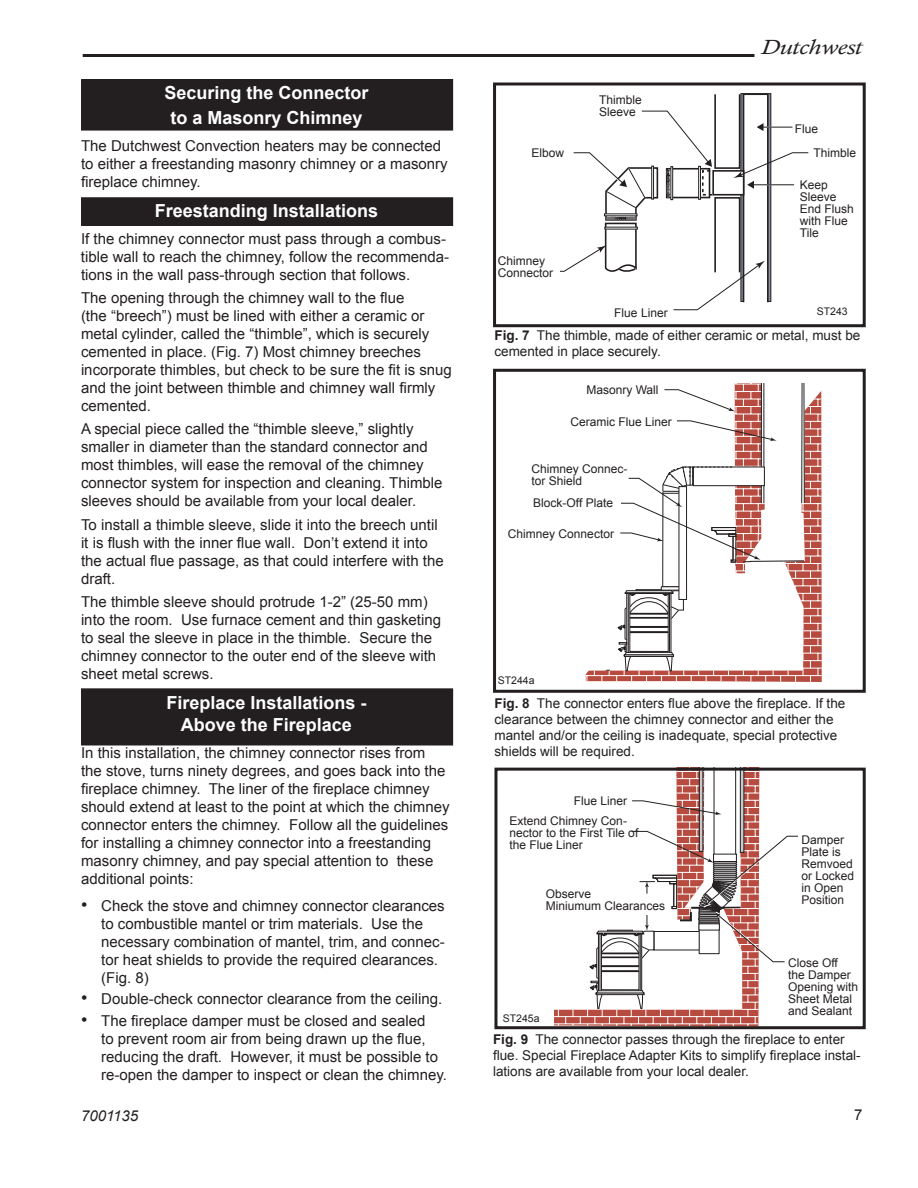
<style>
.page{position:relative;width:918px;height:1188px;background:#fff}
.page>*{position:absolute;margin:0;border:0;box-sizing:border-box;transform-origin:0 0}
.t1{font:italic 21px "Calisto";color:#231f20;scale:1.2 1}
.t2{font:700 18px/25.2px "Arial";color:#fff;text-align:center}
.t3{font:15px/18px "Arial";color:#231f20}
.t4{font:italic 15px "Arial";color:#231f20}
.t5{font:13.5px/16.2px "Arial";color:#231f20}
.t6{font:12.75px/25.7px "Helvetica";color:#231f20;text-align:center}
.t7{font:12px/12px "Arial";color:#231f20}
.t8{font:10.5px "Arial";color:#231f20}
.t9{font:10.35px "Helvetica";color:#231f20}
.t10{font:10.05px "Helvetica";color:#231f20}
.s1{font-size:18px}
.s2{font-weight:700}
</style>
<div class="page">
<hr style="left:83px;top:54px;width:671px;height:3px;background:#231f20">
<div style="left:82px;top:689px;width:370px;height:56px;background:#231f20"></div>
<div style="left:81px;top:688px;width:372px;height:58px;border:2px solid #231f20"></div>
<div style="left:82px;top:198px;width:370px;height:27px;background:#231f20"></div>
<div style="left:81px;top:197px;width:372px;height:29px;border:2px solid #231f20"></div>
<div style="left:82px;top:80px;width:370px;height:50px;background:#231f20"></div>
<div style="left:81px;top:79px;width:372px;height:52px;border:2px solid #231f20"></div>
<svg style="left:554px;top:1009px;width:33px;height:16px"></svg>
<svg style="left:587px;top:772px;width:212px;height:253px"></svg>
<div style="left:494px;top:768px;width:372px;height:261px;border:3px solid #231f20"></div>
<svg style="left:811px;top:642px;width:11px;height:40px"></svg>
<svg style="left:811px;top:567px;width:11px;height:75px"></svg>
<svg style="left:811px;top:493px;width:11px;height:74px"></svg>
<svg style="left:811px;top:418px;width:11px;height:75px"></svg>
<svg style="left:811px;top:390px;width:11px;height:28px"></svg>
<hr style="left:755px;top:645px;width:67px;height:1px;background:#fff">
<hr style="left:755px;top:653px;width:67px;height:1px;background:#fff">
<hr style="left:755px;top:660px;width:67px;height:1px;background:#fff">
<hr style="left:755px;top:668px;width:67px;height:1px;background:#fff">
<hr style="left:755px;top:675px;width:67px;height:1px;background:#fff">
<hr style="left:755px;top:571px;width:67px;height:1px;background:#fff">
<hr style="left:755px;top:578px;width:67px;height:1px;background:#fff">
<hr style="left:755px;top:586px;width:67px;height:1px;background:#fff">
<hr style="left:755px;top:593px;width:67px;height:1px;background:#fff">
<hr style="left:755px;top:601px;width:67px;height:1px;background:#fff">
<hr style="left:755px;top:608px;width:67px;height:1px;background:#fff">
<hr style="left:755px;top:616px;width:67px;height:1px;background:#fff">
<hr style="left:755px;top:623px;width:67px;height:1px;background:#fff">
<hr style="left:755px;top:631px;width:67px;height:1px;background:#fff">
<hr style="left:755px;top:638px;width:67px;height:1px;background:#fff">
<hr style="left:755px;top:496px;width:67px;height:1px;background:#fff">
<hr style="left:755px;top:503px;width:67px;height:1px;background:#fff">
<hr style="left:755px;top:511px;width:67px;height:1px;background:#fff">
<hr style="left:755px;top:518px;width:67px;height:1px;background:#fff">
<hr style="left:755px;top:526px;width:67px;height:1px;background:#fff">
<hr style="left:755px;top:533px;width:67px;height:1px;background:#fff">
<hr style="left:755px;top:541px;width:67px;height:1px;background:#fff">
<hr style="left:755px;top:548px;width:67px;height:1px;background:#fff">
<hr style="left:755px;top:556px;width:67px;height:1px;background:#fff">
<hr style="left:755px;top:563px;width:67px;height:1px;background:#fff">
<hr style="left:755px;top:421px;width:67px;height:1px;background:#fff">
<hr style="left:755px;top:429px;width:67px;height:1px;background:#fff">
<hr style="left:755px;top:436px;width:67px;height:1px;background:#fff">
<hr style="left:755px;top:444px;width:67px;height:1px;background:#fff">
<hr style="left:755px;top:451px;width:67px;height:1px;background:#fff">
<hr style="left:755px;top:459px;width:67px;height:1px;background:#fff">
<hr style="left:755px;top:466px;width:67px;height:1px;background:#fff">
<hr style="left:755px;top:474px;width:67px;height:1px;background:#fff">
<hr style="left:755px;top:481px;width:67px;height:1px;background:#fff">
<hr style="left:755px;top:489px;width:67px;height:1px;background:#fff">
<hr style="left:755px;top:391px;width:67px;height:1px;background:#fff">
<hr style="left:755px;top:399px;width:67px;height:1px;background:#fff">
<hr style="left:755px;top:406px;width:67px;height:1px;background:#fff">
<hr style="left:755px;top:414px;width:67px;height:1px;background:#fff">
<svg style="left:585px;top:384px;width:226px;height:298px"></svg>
<div style="left:493px;top:369px;width:373px;height:324px;border:3px solid #231f20"></div>
<svg style="left:560px;top:93px;width:248px;height:218px"></svg>
<div style="left:493px;top:82px;width:373px;height:245px;border:3px solid #231f20"></div>
<p class="t2" style="left:164px;top:80px;width:206px">Securing the Connector to a Masonry Chimney</p>
<p class="t3" style="left:81px;top:137px;width:368px">The Dutchwest Convection heaters may be connected to either a freestanding masonry chimney or a masonry fireplace chimney.</p>
<p class="t2" style="left:155px;top:198px;width:225px">Freestanding Installations</p>
<p class="t3" style="left:81px;top:229px;width:370px">If the chimney connector must pass through a combus&shy;tible wall to reach the chimney, follow the recommenda&shy;tions in the wall pass-through section that follows.</p>
<p class="t3" style="left:81px;top:289px;width:372px">The opening through the chimney wall to the flue<br>(the “breech”) must be lined with either a ceramic or metal cylinder, called the “thimble”, which is securely cemented in place. (Fig. 7) Most chimney breeches incorporate thimbles, but check to be sure the fit is snug and the joint between thimble and chimney wall firmly cemented.</p>
<p class="t3" style="left:81px;top:420px;width:363px">A special piece called the “thimble sleeve,” slightly smaller in diameter than the standard connector and most thimbles, will ease the removal of the chimney connector system for inspection and cleaning. Thimble sleeves should be available from your local dealer.</p>
<p class="t3" style="left:81px;top:516px;width:364px">To install a thimble sleeve, slide it into the breech until it is flush with the inner flue wall. Don’t extend it into the actual flue passage, as that could interfere with the draft.</p>
<p class="t3" style="left:81px;top:593px;width:362px">The thimble sleeve should protrude 1-2” (25-50 mm) into the room. Use furnace cement and thin gasketing to seal the sleeve in place in the thimble. Secure the chimney connector to the outer end of the sleeve with sheet metal screws.</p>
<p class="t2" style="left:166px;top:692px;width:202px;line-height:21.6px">Fireplace Installations -<br>Above the Fireplace</p>
<p class="t3" style="left:81px;top:743px;width:370px">In this installation, the chimney connector rises from the stove, turns ninety degrees, and goes back into the fireplace chimney. The liner of the fireplace chimney should extend at least to the point at which the chimney connector enters the chimney. Follow all the guidelines for installing a chimney connector into a freestanding masonry chimney, and pay special attention to these additional points:</p>
<p class="t3" style="left:101px;top:896px;width:345px;text-indent:-20px"><span class="s1">•</span> Check the stove and chimney connector clearances to combustible mantel or trim materials. Use the necessary combination of mantel, trim, and connec&shy;tor heat shields to provide the required clearances. (Fig. 8)</p>
<p class="t3" style="left:81px;top:990px;width:363px"><span class="s1">•</span> Double-check connector clearance from the ceiling.</p>
<p class="t3" style="left:101px;top:1012px;width:347px;text-indent:-20px"><span class="s1">•</span> The fireplace damper must be closed and sealed<br>to prevent room air from being drawn up the flue, reducing the draft. However, it must be possible to re-open the damper to inspect or clean the chimney.</p>
<p class="t4" style="left:81px;top:1107px;width:59px">7001135</p>
<p class="t7" style="left:532px;top:147px;width:34px">Elbow</p>
<p class="t7" style="left:599px;top:94px;width:44px">Thimble<br>Sleeve</p>
<p class="t7" style="left:498px;top:255px;width:57px">Chimney<br>Connector</p>
<h1 class="t1" style="left:761px;top:35px;width:86px">Dutchwest</h1>
<p class="t7" style="left:795px;top:123px;width:25px">Flue</p>
<p class="t7" style="left:813px;top:147px;width:44px">Thimble</p>
<p class="t7" style="left:800px;top:179px;width:55px">Keep<br>Sleeve<br>End Flush with Flue<br>Tile</p>
<p class="t8" style="left:817px;top:305px;width:32px">ST243</p>
<p class="t5" style="left:494px;top:327px;width:367px"><span class="s2">Fig. 7</span> The thimble, made of either ceramic or metal, must be cemented in place securely.</p>
<p class="t7" style="left:614px;top:307px;width:55px">Flue Liner</p>
<p class="t7" style="left:586px;top:384px;width:74px">Masonry Wall</p>
<p class="t7" style="left:570px;top:416px;width:103px">Ceramic Flue Liner</p>
<p class="t7" style="left:532px;top:463px;width:98px">Chimney Connec&shy;tor Shield</p>
<p class="t7" style="left:533px;top:497px;width:81px">Block-Off Plate</p>
<p class="t7" style="left:508px;top:527px;width:108px">Chimney Connector</p>
<p class="t6" style="left:623px;top:381px;width:75px">ST243<br>12/13/99 djt</p>
<p class="t8" style="left:498px;top:674px;width:38px">ST244a</p>
<p class="t5" style="left:494px;top:695px;width:352px"><span class="s2">Fig. 8</span> The connector enters flue above the fireplace. If the clearance between the chimney connector and either the mantel and/or the ceiling is inadequate, special protective shields will be required.</p>
<p class="t9" style="left:664px;top:729px;width:38px">ST244a</p>
<p class="t7" style="left:510px;top:791px;width:119px;line-height:20.2px;text-align:right">Flue Liner<br>Extend Chimney Con-</p>
<p class="t7" style="left:510px;top:827px;width:130px">nector to the First Tile of the Flue Liner</p>
<p class="t7" style="left:546px;top:888px;width:121px">Observe<br>Miniumum Clearances</p>
<p class="t7" style="left:802px;top:834px;width:54px">Damper<br>Plate is<br>Remvoed or Locked in Open<br>Position</p>
<p class="t7" style="left:788px;top:957px;width:72px">Close Off<br>the Damper<br>Opening with<br>Sheet Metal and Sealant</p>
<p class="t8" style="left:503px;top:1012px;width:38px">ST245a</p>
<p class="t5" style="left:493px;top:1031px;width:369px"><span class="s2">Fig. 9</span> The connector passes through the fireplace to enter flue. Special Fireplace Adapter Kits to simplify fireplace instal&shy;lations are available from your local dealer.</p>
<p class="t10" style="left:627px;top:1069px;width:37px">ST245a</p>
<p class="t3" style="left:854px;top:1105px;width:10px">7</p>
</div>
